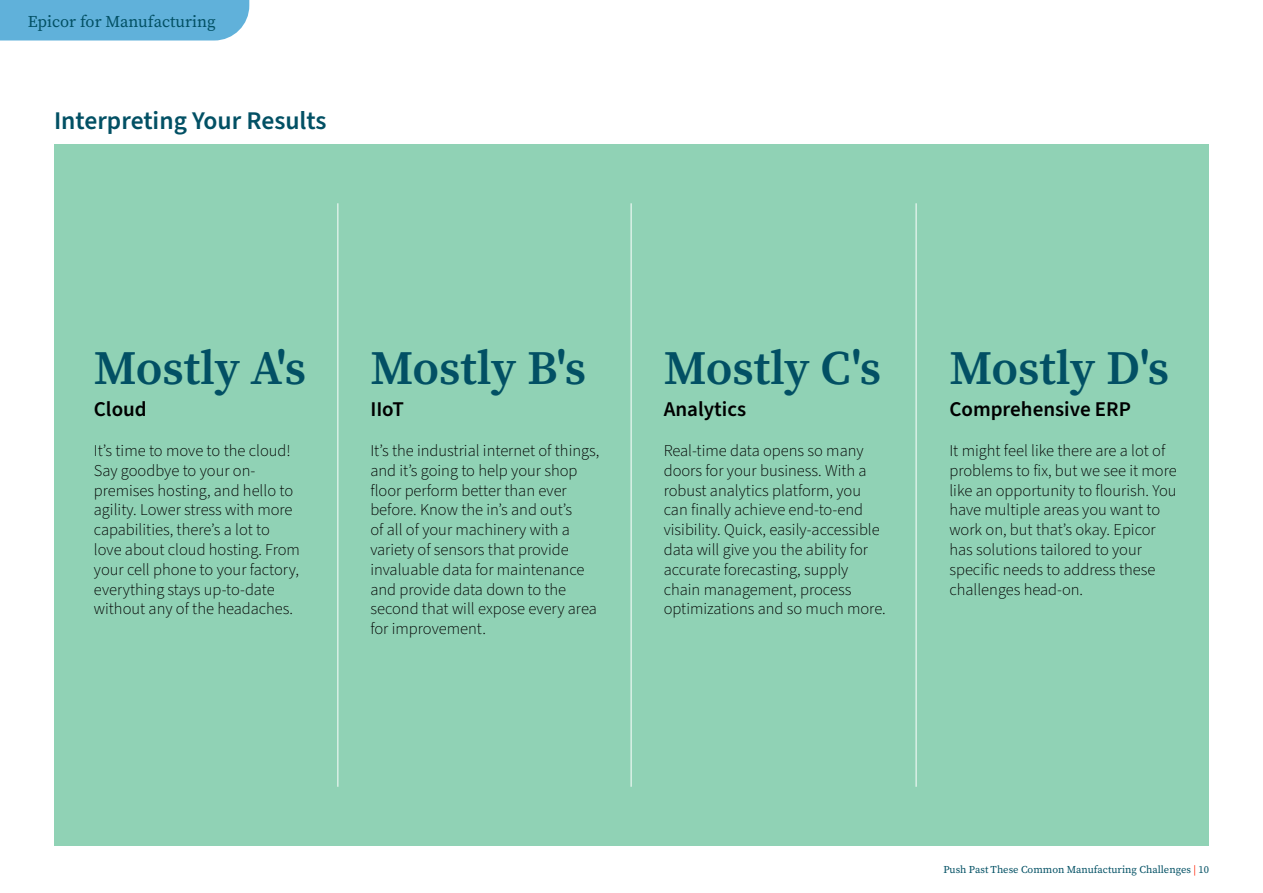
<style>
.page{position:relative;width:1263px;height:893px;background:#fff}
.page>*{position:absolute;margin:0;border:0;box-sizing:border-box;transform-origin:0 0}
.t1{font:600 48px "Source Serif Pro";color:#025064}
.t2{font:600 25.5px "Source Sans Pro";color:#025064}
.t3{font:600 21px "Source Sans Pro";color:#000}
.t4{font:300 16.5px/19.8px "Source Sans Pro";color:#000}
.t5{font:16.5px "Source Serif Pro";color:#025064}
.t6{font:10.5px "Source Serif Pro";color:#025064}
.s1{color:#ff2102}
</style>
<div class="page">
<div style="left:54px;top:144px;width:1155px;height:702px;background:#90d2b5"></div>
<hr style="left:337px;top:203px;width:1px;height:584px;background:#fff">
<hr style="left:631px;top:203px;width:1px;height:584px;background:#fff">
<hr style="left:916px;top:203px;width:1px;height:584px;background:#fff">
<div style="left:0;top:0;width:249px;height:41px;background:#60b1da"></div>
<p class="t5" style="left:28px;top:10px;width:189px">Epicor for Manufacturing</p>
<h2 class="t2" style="left:54px;top:103px;width:274px">Interpreting Your Results</h2>
<h1 class="t1" style="left:94px;top:335px;width:214px">Mostly A's</h1>
<p class="t3" style="left:94px;top:395px;width:54px">Cloud</p>
<p class="t4" style="left:94px;top:441px;width:208px">It’s time to move to the cloud!<br>Say goodbye to your on&shy;premises hosting, and hello to agility. Lower stress with more capabilities, there’s a lot to love about cloud hosting. From your cell phone to your factory, everything stays up-to-date without any of the headaches.</p>
<h1 class="t1" style="left:370px;top:335px;width:217px">Mostly B's</h1>
<p class="t3" style="left:370px;top:395px;width:35px">IIoT</p>
<p class="t4" style="left:370px;top:441px;width:231px">It’s the industrial internet of things, and it’s going to help your shop floor perform better than ever before. Know the in’s and out’s<br>of all of your machinery with a variety of sensors that provide invaluable data for maintenance and provide data down to the second that will expose every area for improvement.</p>
<h1 class="t1" style="left:664px;top:335px;width:219px">Mostly C's</h1>
<p class="t3" style="left:664px;top:395px;width:84px">Analytics</p>
<p class="t4" style="left:664px;top:441px;width:224px">Real-time data opens so many doors for your business. With a robust analytics platform, you can finally achieve end-to-end visibility. Quick, easily-accessible data will give you the ability for accurate forecasting, supply chain management, process optimizations and so much more.</p>
<h1 class="t1" style="left:949px;top:335px;width:221px">Mostly D's</h1>
<p class="t3" style="left:949px;top:395px;width:183px">Comprehensive ERP</p>
<p class="t4" style="left:949px;top:441px;width:229px">It might feel like there are a lot of problems to fix, but we see it more like an opportunity to flourish. You have multiple areas you want to work on, but that’s okay. Epicor has solutions tailored to your specific needs to address these challenges head-on.</p>
<p class="t6" style="left:943px;top:862px;width:267px">Push Past These Common Manufacturing Challenges <span class="s1">|</span> 10</p>
</div>
